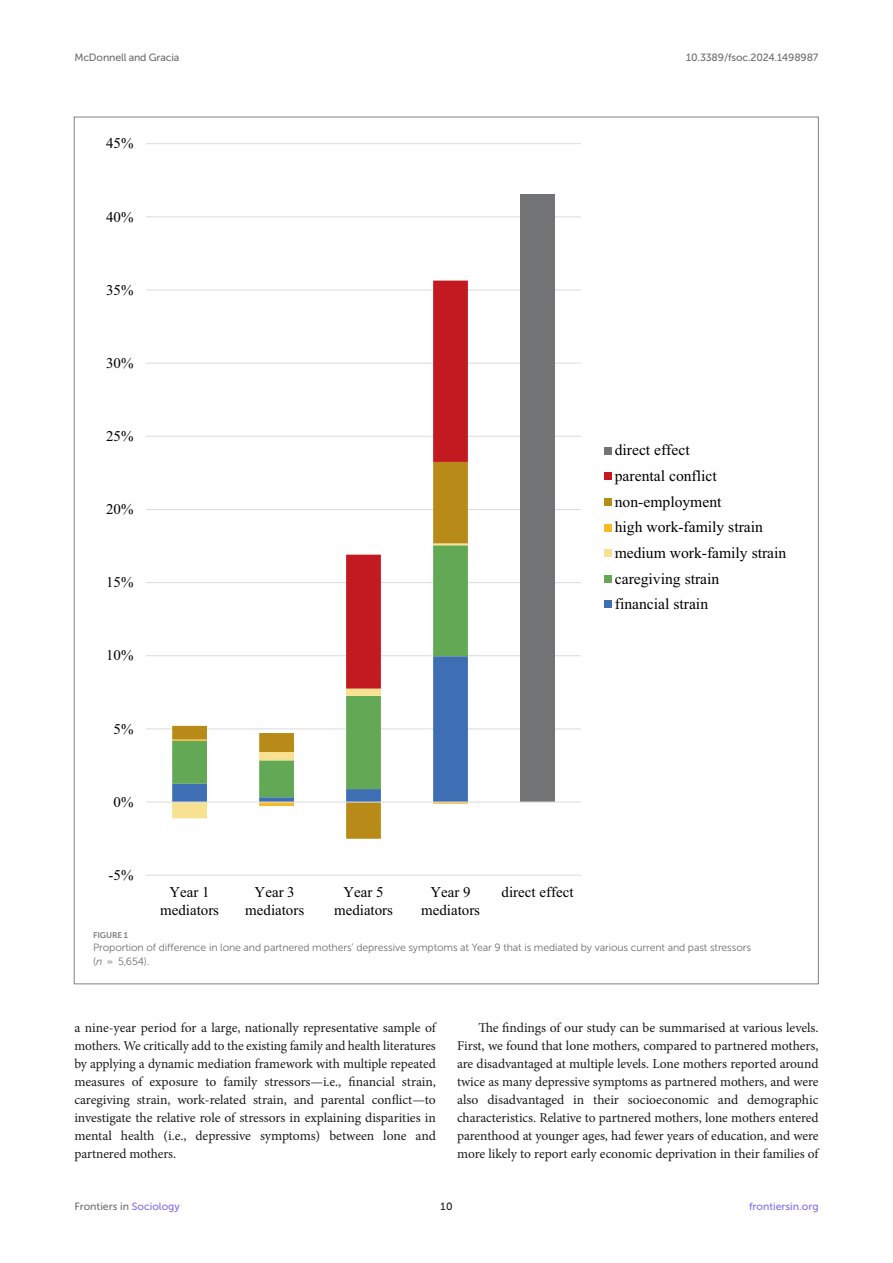
<style>
.page{position:relative;width:893px;height:1263px;background:#fff}
.page>*{position:absolute;margin:0;border:0;box-sizing:border-box;transform-origin:0 0}
.t1{font:15.6px/25.7px "Times New Roman";color:#000}
.t2{font:14.85px/17.1px "Times New Roman";color:#000;text-align:center}
.TEXT{font:13.5px/18px "Minion Pro";letter-spacing:-.005em;color:#1b1c1b;text-align:justify}
.FIG_LEG{font:10.5px/13.5px "Museo Sans 300";letter-spacing:-.01em;color:#706f70}
.t3{font:10.5px "Museo Sans 500";letter-spacing:-.015em;color:#706f70}
.t4{font:10.5px "Museo Sans 500";color:#856df0}
.t5{font:10.5px "Museo Sans 500";color:#1b1c1b}
.FIG_HD{font:8.25px "Museo Sans 700";letter-spacing:-.01em;color:#7e7f7f}
.s1{font-style:italic}
.s2{color:#856df0}
</style>
<div class="page">
<hr style="left:146px;top:875px;width:435px;height:1px;background:#dcddde">
<hr style="left:146px;top:728px;width:435px;height:1px;background:#dcddde">
<hr style="left:146px;top:655px;width:435px;height:1px;background:#dcddde">
<hr style="left:146px;top:582px;width:435px;height:1px;background:#dcddde">
<hr style="left:146px;top:509px;width:435px;height:1px;background:#dcddde">
<hr style="left:146px;top:436px;width:435px;height:1px;background:#dcddde">
<hr style="left:146px;top:363px;width:435px;height:1px;background:#dcddde">
<hr style="left:146px;top:289px;width:435px;height:1px;background:#dcddde">
<hr style="left:146px;top:216px;width:435px;height:1px;background:#dcddde">
<hr style="left:146px;top:143px;width:435px;height:1px;background:#dcddde">
<svg style="left:172px;top:688px;width:296px;height:151px"></svg>
<svg style="left:346px;top:281px;width:122px;height:407px"></svg>
<div style="left:520px;top:194px;width:35px;height:608px;background:#717375"></div>
<hr style="left:146px;top:801px;width:435px;height:2px;background:#dcddde">
<div style="left:604px;top:447px;width:7px;height:7px;background:#717375"></div>
<div style="left:604px;top:472px;width:7px;height:8px;background:#c21a20"></div>
<div style="left:604px;top:498px;width:7px;height:8px;background:#b88a18"></div>
<div style="left:604px;top:524px;width:7px;height:7px;background:#f8ba27"></div>
<div style="left:604px;top:549px;width:7px;height:8px;background:#f9e192"></div>
<div style="left:604px;top:575px;width:7px;height:8px;background:#63a854"></div>
<div style="left:604px;top:600px;width:7px;height:8px;background:#3e6eb3"></div>
<p class="t3" style="left:74px;top:51px;width:107px">McDonnell and Gracia</p>
<p class="t3" style="left:686px;top:51px;width:134px">10.3389/fsoc.2024.1498987</p>
<p class="t2" style="left:106px;top:136px;width:29px">45%</p>
<p class="t2" style="left:106px;top:209px;width:29px">40%</p>
<p class="t2" style="left:106px;top:283px;width:29px">35%</p>
<p class="t2" style="left:106px;top:356px;width:29px">30%</p>
<p class="t2" style="left:106px;top:429px;width:29px">25%</p>
<p class="t2" style="left:106px;top:502px;width:29px">20%</p>
<p class="t2" style="left:106px;top:575px;width:29px">15%</p>
<p class="t2" style="left:106px;top:648px;width:29px">10%</p>
<p class="t2" style="left:114px;top:721px;width:21px">5%</p>
<p class="t2" style="left:114px;top:795px;width:21px">0%</p>
<p class="t2" style="left:109px;top:868px;width:26px">-5%</p>
<p class="t2" style="left:160px;top:885px;width:60px">Year 1 mediators</p>
<p class="t2" style="left:245px;top:885px;width:60px">Year 3 mediators</p>
<p class="t2" style="left:334px;top:885px;width:60px">Year 5 mediators</p>
<p class="t2" style="left:421px;top:885px;width:60px">Year 9 mediators</p>
<p class="t2" style="left:502px;top:885px;width:73px">direct effect</p>
<p class="t1" style="left:615px;top:439px;width:173px">direct effect<br>parental conflict non-employment<br>high work-family strain medium work-family strain caregiving strain<br>financial strain</p>
<p class="FIG_HD" style="left:93px;top:930px;width:37px">FIGURE 1</p>
<p class="FIG_LEG" style="left:93px;top:941px;width:659px">Proportion of difference in lone and partnered mothers’ depressive symptoms at Year 9 that is mediated by various current and past stressors (<span class="s1">n</span> = 5,654).</p>
<p class="TEXT" style="left:74px;top:1019px;width:363px">a nine-year period for a large, nationally representative sample of mothers. We critically add to the existing family and health literatures by applying a dynamic mediation framework with multiple repeated measures of exposure to family stressors—i.e., financial strain, caregiving strain, work-related strain, and parental conflict—to investigate the relative role of stressors in explaining disparities in mental health (i.e., depressive symptoms) between lone and partnered mothers.</p>
<p class="TEXT" style="left:457px;top:1019px;width:363px;text-indent:21px">The findings of our study can be summarised at various levels.<br>First, we found that lone mothers, compared to partnered mothers, are disadvantaged at multiple levels. Lone mothers reported around twice as many depressive symptoms as partnered mothers, and were also disadvantaged in their socioeconomic and demographic characteristics. Relative to partnered mothers, lone mothers entered parenthood at younger ages, had fewer years of education, and were more likely to report early economic deprivation in their families of</p>
<p class="t3" style="left:74px;top:1200px;width:107px">Frontiers in <span class="s2">Sociology</span></p>
<p class="t5" style="left:440px;top:1200px;width:14px">10</p>
<p class="t4" style="left:749px;top:1200px;width:71px">frontiersin.org</p>
</div>
